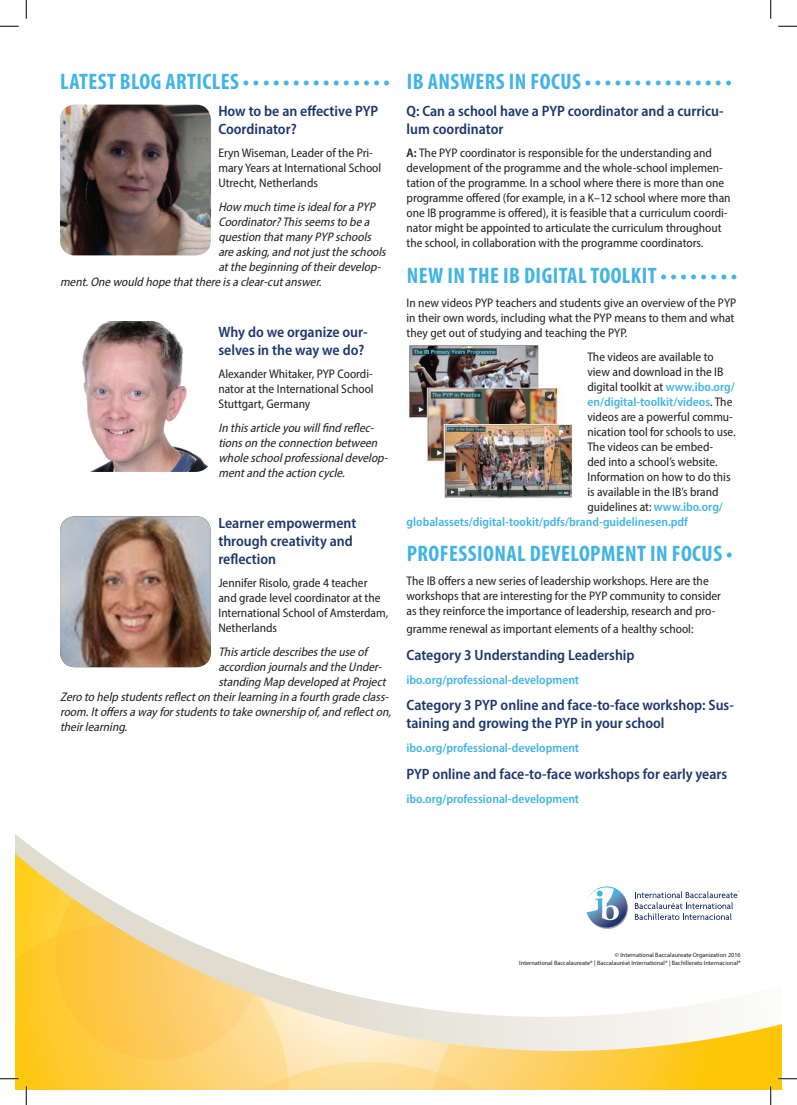
<style>
.page{position:relative;width:797px;height:1105px;background:#fff}
.page>*{position:absolute;margin:0;border:0;box-sizing:border-box;transform-origin:0 0}
.t1{font:700 condensed 22.5px "Myriad Pro";letter-spacing:.02em;color:#41b4e5}
.t2{font:600 semi-condensed 15px/18px "Myriad Pro";color:#1d366c}
.t3{font:semi-condensed 12.5px/15px "Myriad Pro";color:#231f20}
.t4{font:italic semi-condensed 12.5px/15px "Myriad Pro";letter-spacing:-.01em;color:#231f20}
.t5{font:600 semi-condensed 12.5px "Myriad Pro";color:#41b4e5}
.t6{font:6.25px/7.5px "Myriad Pro";color:#231f20;text-align:right}
.s1{font-weight:600}
.s2{font-weight:600;color:#41b4e5}
.s3{font-weight:400;color:#231f20}
</style>
<div class="page">
<img style="left:82px;top:321px;width:126px;height:151px">
<img style="left:60px;top:516px;width:151px;height:151px">
<svg style="left:15px;top:854px;width:725px;height:199px"></svg>
<svg style="left:15px;top:917px;width:280px;height:173px;background:#fbd561"></svg>
<svg style="left:51px;top:854px;width:214px;height:210px"></svg>
<svg style="left:134px;top:1053px;width:284px;height:37px;background:#fdd988"></svg>
<svg style="left:418px;top:907px;width:364px;height:183px"></svg>
<img style="left:409px;top:345px;width:163px;height:153px">
<img style="left:60px;top:105px;width:151px;height:150px">
<svg style="left:0;top:25px;width:19px;height:2px"></svg>
<svg style="left:778px;top:25px;width:19px;height:2px"></svg>
<svg style="left:0;top:1078px;width:19px;height:1px"></svg>
<svg style="left:778px;top:1078px;width:19px;height:1px"></svg>
<svg style="left:25px;top:0;width:2px;height:19px"></svg>
<svg style="left:25px;top:1086px;width:2px;height:19px"></svg>
<svg style="left:770px;top:0;width:1px;height:19px"></svg>
<svg style="left:770px;top:1086px;width:1px;height:19px"></svg>
<h1 class="t1" style="left:60px;top:67px;width:331px">LATEST BLOG ARTICLES • • • • • • • • • • • • • • •</h1>
<p class="t2" style="left:218px;top:101px;width:161px">How to be an effective PYP<br>Coordinator?</p>
<p class="t3" style="left:218px;top:145px;width:164px">Eryn Wiseman, Leader of the Pri&shy;mary Years at International School<br>Utrecht, Netherlands</p>
<p class="t4" style="left:218px;top:199px;width:161px">How much timeisidealforaPYP</p>
<p class="t4" style="left:218px;top:214px;width:156px">Coordinator?Thisseemsto bea</p>
<p class="t4" style="left:218px;top:229px;width:157px">question thatmanyPYP schools</p>
<p class="t4" style="left:218px;top:244px;width:172px">areasking,and notjusttheschools</p>
<p class="t4" style="left:218px;top:259px;width:167px">atthebeginning of theirdevelop-</p>
<p class="t4" style="left:60px;top:274px;width:266px">ment.Onewould hopethatthereisaclear-cutanswer.</p>
<p class="t2" style="left:218px;top:322px;width:151px">Why do we organize our&shy;selves in the way we do?</p>
<p class="t3" style="left:218px;top:366px;width:157px;text-align:justify">Alexander Whitaker, PYP Coordi&shy;nator at the International School Stuttgart, Germany</p>
<p class="t4" style="left:218px;top:420px;width:174px">In thisarticleyou willfind reflec&shy;tionson theconnection between wholeschoolprofessionaldevelop&shy;mentand theaction cycle.</p>
<p class="t2" style="left:218px;top:513px;width:139px">Learner empowerment through creativity and reflection</p>
<p class="t3" style="left:218px;top:575px;width:171px">Jennifer Risolo, grade 4 teacher and grade level coordinator at the<br>International School of Amsterdam,<br>Netherlands</p>
<p class="t4" style="left:218px;top:644px;width:150px">Thisarticledescribestheuseof</p>
<p class="t4" style="left:218px;top:659px;width:168px">accordion journalsand theUnder-</p>
<p class="t4" style="left:218px;top:674px;width:172px">standing Map developed atProject</p>
<p class="t4" style="left:60px;top:689px;width:333px">Zero to help studentsreflecton theirlearning in afourth gradeclass-</p>
<p class="t4" style="left:60px;top:704px;width:336px">room.Itoffersawayforstudentsto takeownership of,and reflecton,</p>
<p class="t4" style="left:60px;top:719px;width:72px">theirlearning.</p>
<h1 class="t1" style="left:407px;top:67px;width:326px">IB ANSWERS IN FOCUS • • • • • • • • • • • • • • •</h1>
<p class="t2" style="left:406px;top:101px;width:318px">Q: Can a school have a PYP coordinator and a curricu&shy;lum coordinator</p>
<p class="t3" style="left:406px;top:145px;width:325px"><span class="s1">A:</span> The PYP coordinator is responsible for the understanding and development of the programme and the whole-school implemen&shy;tation of the programme. In a school where there is more than one programme offered (for example, in a K–12 school where more than one IB programme is offered), it is feasible that a curriculum coordi&shy;nator might be appointed to articulate the curriculum throughout the school, in collaboration with the programme coordinators.</p>
<h1 class="t1" style="left:407px;top:262px;width:332px">NEW IN THE IB DIGITAL TOOLKIT • • • • • • • •</h1>
<p class="t3" style="left:406px;top:295px;width:331px">In new videos PYP teachers and students give an overview of the PYP in their own words, including what the PYP means to them and what they get out of studying and teaching the PYP.</p>
<p class="t3" style="left:587px;top:349px;width:128px">The videos are available to</p>
<p class="t3" style="left:587px;top:364px;width:137px">view and download in the IB</p>
<p class="t3" style="left:587px;top:379px;width:149px">digital toolkit at <span class="s2">www.ibo.org/</span></p>
<p class="t5" style="left:587px;top:394px;width:146px">en/digital-toolkit/videos<span class="s3">. The</span></p>
<p class="t3" style="left:587px;top:409px;width:147px">videos are a powerful commu-</p>
<p class="t3" style="left:587px;top:424px;width:150px">nication tool for schools to use.</p>
<p class="t3" style="left:587px;top:439px;width:127px">The videos can be embed-</p>
<p class="t3" style="left:587px;top:454px;width:132px">ded into a school’s website.</p>
<p class="t3" style="left:587px;top:469px;width:145px">Information on how to do this</p>
<p class="t3" style="left:587px;top:484px;width:133px">is available in the IB’s brand</p>
<p class="t3" style="left:587px;top:499px;width:137px">guidelines at: <span class="s2">www.ibo.org/</span></p>
<p class="t5" style="left:406px;top:514px;width:283px">globalassets/digital-tookit/pdfs/brand-guidelinesen.pdf</p>
<h1 class="t1" style="left:407px;top:540px;width:327px">PROFESSIONAL DEVELOPMENT IN FOCUS •</h1>
<p class="t3" style="left:406px;top:573px;width:316px">The IB offers a new series of leadership workshops. Here are the workshops that are interesting for the PYP community to consider as they reinforce the importance of leadership, research and pro-</p>
<p class="t3" style="left:406px;top:621px;width:288px">gramme renewal as important elements of a healthy school:</p>
<p class="t2" style="left:406px;top:645px;width:229px">Category 3 Understanding Leadership</p>
<p class="t5" style="left:406px;top:672px;width:174px">ibo.org/professional-development</p>
<p class="t2" style="left:406px;top:696px;width:329px">Category 3 PYP online and face-to-face workshop: Sus&shy;taining and growing the PYP in your school</p>
<p class="t5" style="left:406px;top:740px;width:174px">ibo.org/professional-development</p>
<p class="t2" style="left:406px;top:764px;width:322px">PYP online and face-to-face workshops for early years</p>
<p class="t5" style="left:406px;top:791px;width:174px">ibo.org/professional-development</p>
<p class="t6" style="left:519px;top:951px;width:223px">© International Baccalaureate Organization 2016<br>International Baccalaureate® | Baccalauréat International® | Bachillerato Internacional®</p>
</div>
